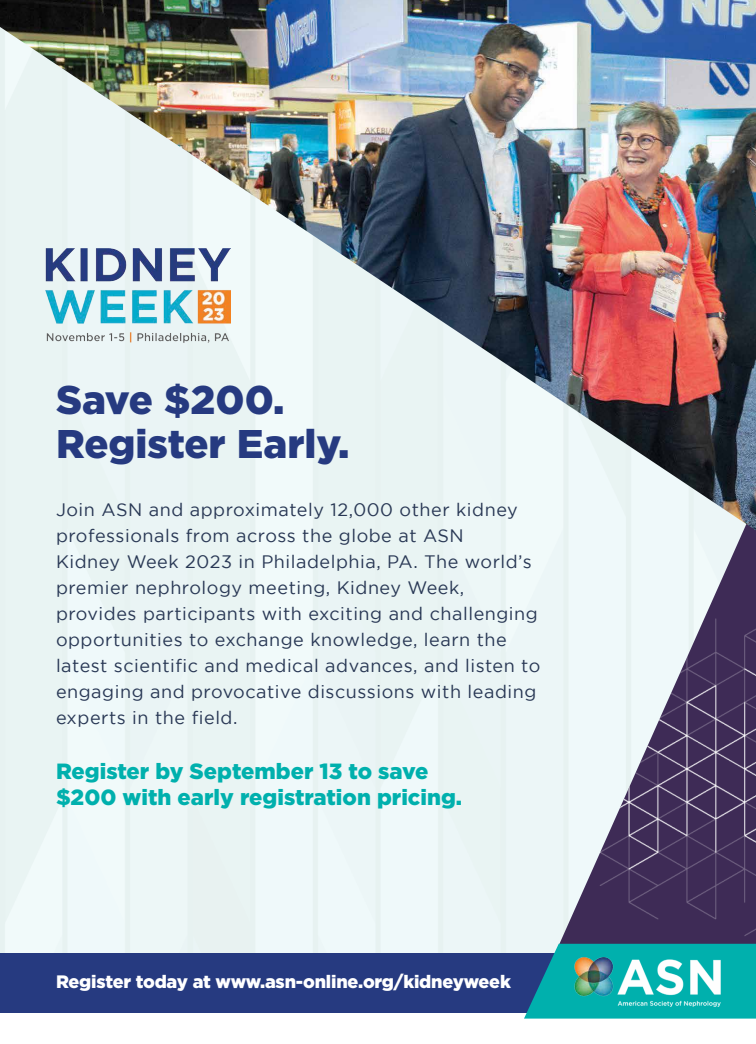
<style>
.page{position:relative;width:756px;height:1044px;background:#fff}
.page>*{position:absolute;margin:0;border:0;box-sizing:border-box;transform-origin:0 0}
.t1{font:900 40px/44px "Gotham";color:#263a80}
.t2{font:900 22px/26px "Gotham";color:#00b0ad}
.t3{font:18px/26px "Gotham";letter-spacing:.03em;color:#293855}
.t4{font:900 18px "Gotham";letter-spacing:-.01em;color:#fff}
</style>
<div class="page">
<div style="left:531px;top:530px;width:225px;height:414px;background:#ecf6f7"></div>
<img style="left:556px;top:585px;width:200px;height:359px">
<img style="left:0;top:0;width:756px;height:530px">
<div style="left:0;top:953px;width:756px;height:59px;background:#263a80"></div>
<svg style="left:524px;top:944px;width:232px;height:75px"></svg>
<img style="left:565px;top:940px;width:168px;height:79px">
<h1 class="t1" style="left:56px;top:377px;width:295px">Save $200.<br>Register Early.</h1>
<p class="t3" style="left:56px;top:497px;width:486px">Join ASN and approximately 12,000 other kidney professionals from across the globe at ASN<br>Kidney Week 2023 in Philadelphia, PA. The world’s premier nephrology meeting, Kidney Week, provides participants with exciting and challenging opportunities to exchange knowledge, learn the latest scientific and medical advances, and listen to engaging and provocative discussions with leading experts in the field.</p>
<p class="t2" style="left:56px;top:758px;width:408px">Register by September 13 to save $200 with early registration pricing.</p>
<p class="t4" style="left:56px;top:971px;width:456px">Register today at www.asn-online.org/kidneyweek</p>
</div>
